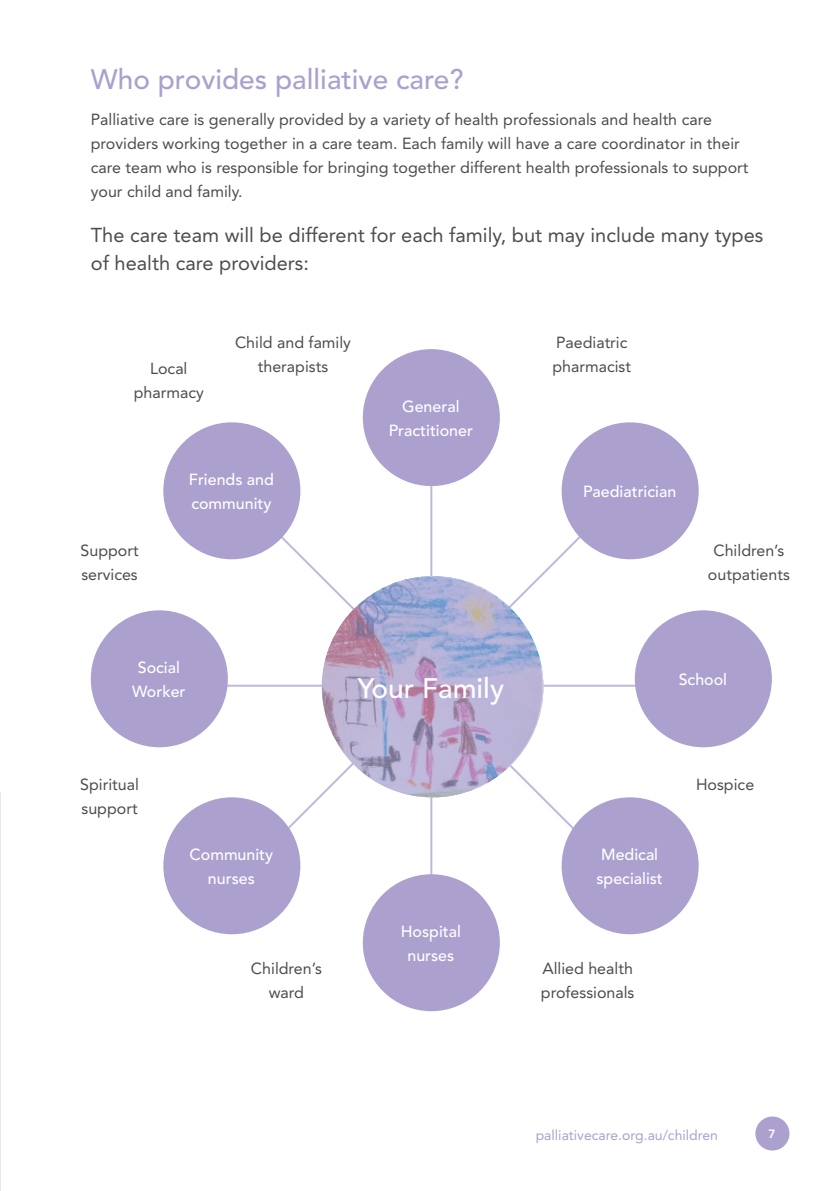
<style>
.page{position:relative;width:840px;height:1191px;background:#fff}
.page>*{position:absolute;margin:0;border:0;box-sizing:border-box;transform-origin:0 0}
.t1{font:500 28px "Avenir LT Std";color:#aca0ce}
.t2{font:500 28px "Avenir LT Std";color:#fff}
.t3{font:20px/28px "Avenir LT Std";color:#4e4b4c}
.t4{font:16px/24px "Avenir LT Std";color:#4e4b4c}
.t5{font:500 16px/24px "Avenir LT Std";color:#fff;text-align:center}
.t6{font:14px "Avenir LT Std";color:#aca0ce}
.t7{font:800 12px "Avenir LT Std";color:#fff}
</style>
<div class="page">
<hr style="left:430px;top:486px;width:2px;height:401px;background:#c1b7da">
<hr style="left:214px;top:684px;width:434px;height:2px;background:#c1b7da">
<svg style="left:274px;top:530px;width:312px;height:312px"></svg>
<div style="left:362px;top:349px;width:137px;height:137px;background:#aca0ce;border-radius:50%"></div>
<div style="left:561px;top:422px;width:137px;height:137px;background:#aca0ce;border-radius:50%"></div>
<div style="left:163px;top:422px;width:137px;height:137px;background:#aca0ce;border-radius:50%"></div>
<div style="left:91px;top:610px;width:137px;height:137px;background:#aca0ce;border-radius:50%"></div>
<div style="left:163px;top:797px;width:137px;height:137px;background:#aca0ce;border-radius:50%"></div>
<div style="left:561px;top:797px;width:137px;height:137px;background:#aca0ce;border-radius:50%"></div>
<div style="left:362px;top:874px;width:137px;height:137px;background:#aca0ce;border-radius:50%"></div>
<div style="left:634px;top:610px;width:137px;height:137px;background:#aca0ce;border-radius:50%"></div>
<svg style="left:321px;top:577px;width:221px;height:220px;background:#afa8cc"></svg>
<div style="left:755px;top:1116px;width:34px;height:34px;background:#aca0ce;border-radius:50%"></div>
<h1 class="t1" style="left:91px;top:63px;width:374px">Who provides palliative care?</h1>
<p class="t4" style="left:91px;top:107px;width:658px">Palliative care is generally provided by a variety of health professionals and health care providers working together in a care team. Each family will have a care coordinator in their care team who is responsible for bringing together different health professionals to support your child and family.</p>
<p class="t3" style="left:91px;top:221px;width:673px">The care team will be different for each family, but may include many types of health care providers:</p>
<p class="t4" style="left:134px;top:356px;width:71px;text-align:center">Local pharmacy</p>
<p class="t4" style="left:235px;top:330px;width:117px;text-align:center">Child and family therapists</p>
<p class="t4" style="left:552px;top:330px;width:80px">Paediatric pharmacist</p>
<p class="t5" style="left:388px;top:394px;width:86px">General<br>Practitioner</p>
<p class="t4" style="left:80px;top:538px;width:60px">Support services</p>
<p class="t5" style="left:189px;top:468px;width:87px;text-align:left">Friends and community</p>
<p class="t5" style="left:132px;top:655px;width:55px">Social<br>Worker</p>
<p class="t4" style="left:80px;top:773px;width:60px">Spiritual support</p>
<h1 class="t2" style="left:357px;top:671px;width:148px">Your Family</h1>
<p class="t5" style="left:582px;top:480px;width:95px">Paediatrician</p>
<p class="t4" style="left:707px;top:538px;width:83px;text-align:center">Children’s outpatients</p>
<p class="t5" style="left:678px;top:667px;width:50px">School</p>
<p class="t4" style="left:695px;top:773px;width:60px">Hospice</p>
<p class="t5" style="left:189px;top:842px;width:85px">Community nurses</p>
<p class="t5" style="left:596px;top:842px;width:68px;text-align:left">Medical specialist</p>
<p class="t5" style="left:400px;top:919px;width:62px">Hospital nurses</p>
<p class="t4" style="left:251px;top:956px;width:72px;text-align:center">Children’s ward</p>
<p class="t4" style="left:540px;top:956px;width:95px">Allied health professionals</p>
<p class="t6" style="left:535px;top:1126px;width:184px">palliativecare.org.au/children</p>
<p class="t7" style="left:767px;top:1126px;width:9px">7</p>
</div>
